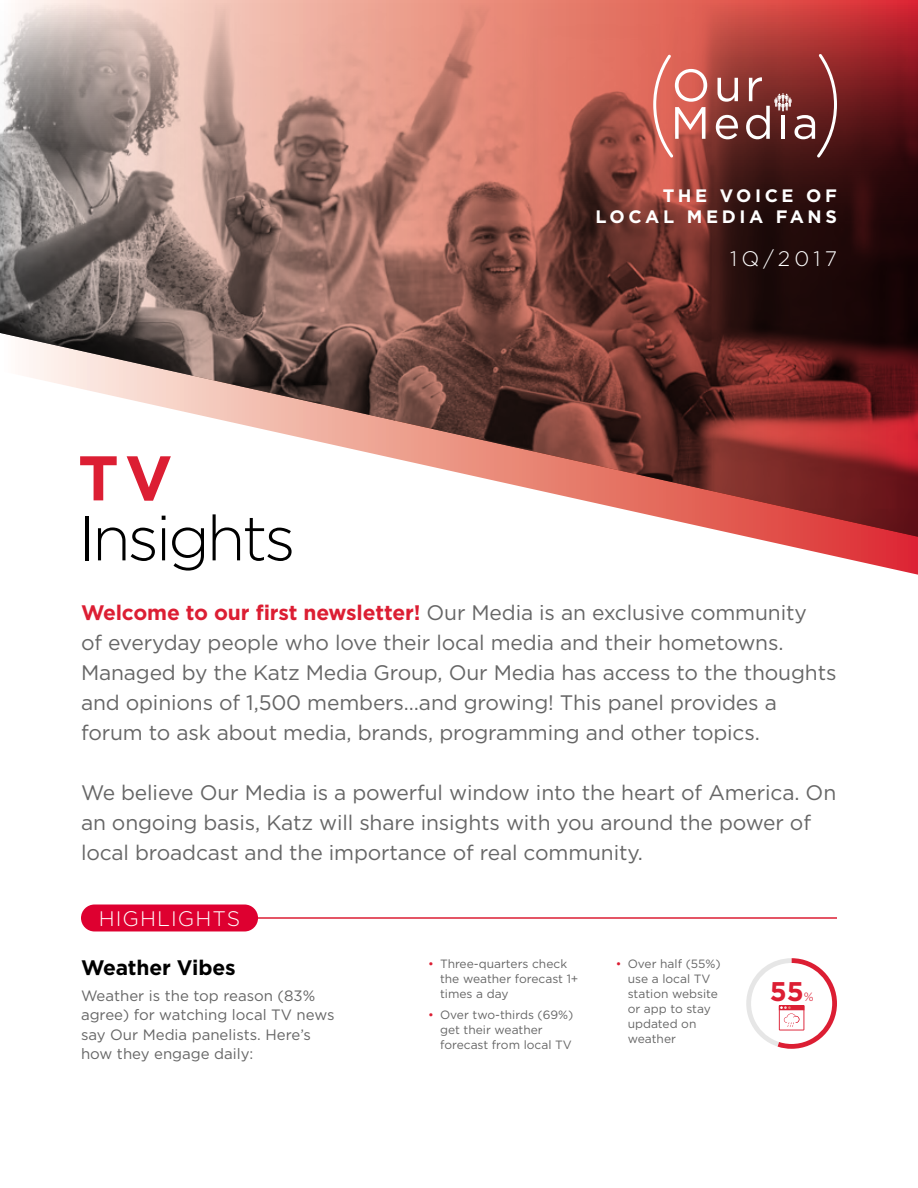
<style>
.page{position:relative;width:918px;height:1188px;background:#fff}
.page>*{position:absolute;margin:0;border:0;box-sizing:border-box;transform-origin:0 0}
.t1{font:300 63px "Gotham";letter-spacing:-.05em;color:#000}
.t2{font:700 63px "Gotham";color:#dc1e33}
.t3{font:700 27px "Gotham";color:#dc1e33}
.t4{font:21px/30px "Gotham";letter-spacing:-.005em;color:#666}
.t5{font:300 21px "Gotham";letter-spacing:.05em;color:#fff}
.t6{font:700 21px "Gotham";letter-spacing:-.005em;color:#000}
.t7{font:700 18px/21px "Gotham";letter-spacing:.2em;color:#fff;text-align:right}
.t8{font:15px/19.5px "Gotham";color:#666}
.t9{font:12px/15px "Gotham";color:#666}
.t10{font:300 12px "Gotham";color:#dc1e33}
.s1{font-weight:700;color:#dc1e33}
.s2{color:#dc1e33}
</style>
<div class="page">
<img style="left:0;top:0;width:918px;height:575px">
<svg style="left:718px;top:78px;width:20px;height:24px"></svg>
<svg style="left:716px;top:115px;width:22px;height:24px"></svg>
<svg style="left:653px;top:55px;width:54px;height:102px;background:#da7b71"></svg>
<svg style="left:746px;top:54px;width:91px;height:104px;background:#83413f"></svg>
<svg style="left:746px;top:958px;width:91px;height:91px"></svg>
<hr style="left:81px;top:917px;width:756px;height:2px;background:#dc1e33">
<div style="left:81px;top:905px;width:177px;height:26px;background:#de0030;border-radius:13px"></div>
<p class="t7" style="left:595px;top:185px;width:243px">THE VOICE OF<br>LOCAL MEDIA FANS</p>
<p class="t5" style="left:730px;top:245px;width:108px">1Q/2017</p>
<h1 class="t2" style="left:78px;top:436px;width:96px">TV</h1>
<h1 class="t1" style="left:78px;top:498px;width:219px">Insights</h1>
<p class="t4" style="left:81px;top:597px;width:757px"><span class="s1">Welcome to our first newsletter!</span> Our Media is an exclusive community<br>of everyday people who love their local media and their hometowns.<br>Managed by the Katz Media Group, Our Media has access to the thoughts and opinions of 1,500 members…and growing! This panel provides a forum to ask about media, brands, programming and other topics.</p>
<p class="t4" style="left:81px;top:777px;width:757px">We believe Our Media is a powerful window into the heart of America. On an ongoing basis, Katz will share insights with you around the power of local broadcast and the importance of real community.</p>
<p class="t5" style="left:99px;top:905px;width:143px">HIGHLIGHTS</p>
<p class="t6" style="left:81px;top:954px;width:156px">Weather Vibes</p>
<p class="t8" style="left:81px;top:985px;width:255px">Weather is the top reason (83% agree) for watching local TV news say Our Media panelists. Here’s how they engage daily:</p>
<p class="t9" style="left:440px;top:956px;width:140px;text-indent:-12px"><span class="s2">•</span> Three-quarters check the weather forecast 1+ times a day</p>
<p class="t9" style="left:440px;top:1007px;width:135px;text-indent:-12px"><span class="s2">•</span> Over two-thirds (69%) get their weather forecast from local TV</p>
<p class="t9" style="left:628px;top:956px;width:95px;text-indent:-12px"><span class="s2">•</span> Over half (55%) use a local TV station website or app to stay updated on weather</p>
<p class="t3" style="left:770px;top:973px;width:36px">55</p>
<p class="t10" style="left:804px;top:989px;width:11px">%</p>
</div>
